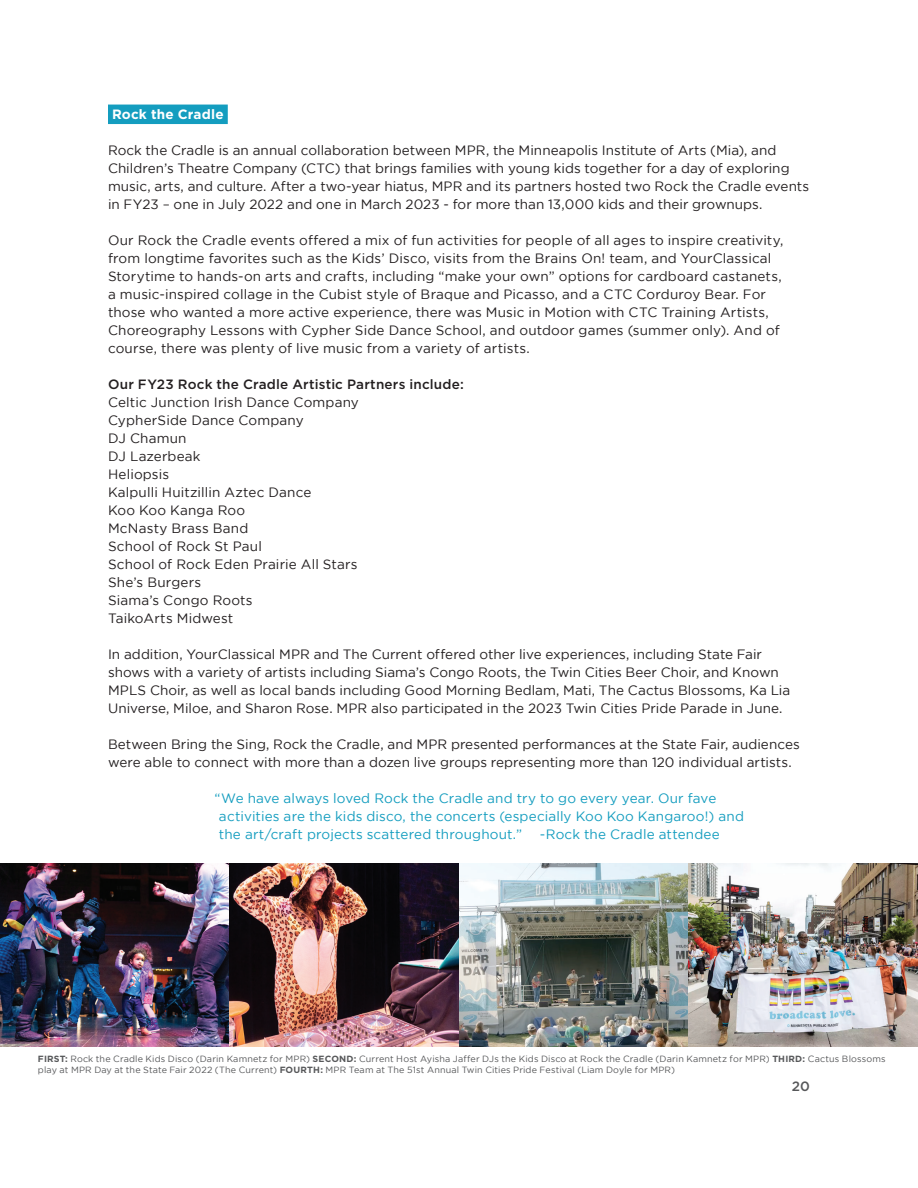
<style>
.page{position:relative;width:918px;height:1188px;background:#fff}
.page>*{position:absolute;margin:0;border:0;box-sizing:border-box;transform-origin:0 0}
.t1{font:13.5px/18px "Gotham";letter-spacing:.005em;color:#231f20}
.t2{font:13.5px/18px "Gotham";letter-spacing:.01em;color:#149dbf}
.t3{font:500 13.5px "Gotham";letter-spacing:.015em;color:#231f20}
.t4{font:700 13.5px "Gotham";letter-spacing:.015em;color:#fff}
.t5{font:500 13.5px "Gotham";color:#57585a}
.t6{font:9px/10.8px "Gotham";letter-spacing:.015em;color:#57585a}
.s1{font-weight:700}
</style>
<div class="page">
<div style="left:108px;top:105px;width:120px;height:19px;background:#149dbf"></div>
<img style="left:0;top:864px;width:230px;height:182px">
<img style="left:230px;top:864px;width:229px;height:182px">
<img style="left:459px;top:864px;width:229px;height:182px">
<img style="left:688px;top:864px;width:230px;height:182px">
<h4 class="t4" style="left:112px;top:105px;width:113px">Rock the Cradle</h4>
<p class="t1" style="left:108px;top:141px;width:703px">Rock the Cradle is an annual collaboration between MPR, the Minneapolis Institute of Arts (Mia), and Children’s Theatre Company (CTC) that brings families with young kids together for a day of exploring music, arts, and culture. After a two-year hiatus, MPR and its partners hosted two Rock the Cradle events in FY23 – one in July 2022 and one in March 2023 - for more than 13,000 kids and their grownups.</p>
<p class="t1" style="left:108px;top:231px;width:677px">Our Rock the Cradle events offered a mix of fun activities for people of all ages to inspire creativity, from longtime favorites such as the Kids’ Disco, visits from the Brains On! team, and YourClassical Storytime to hands-on arts and crafts, including “make your own” options for cardboard castanets, a music-inspired collage in the Cubist style of Braque and Picasso, and a CTC Corduroy Bear. For those who wanted a more active experience, there was Music in Motion with CTC Training Artists, Choreography Lessons with Cypher Side Dance School, and outdoor games (summer only). And of course, there was plenty of live music from a variety of artists.</p>
<h5 class="t3" style="left:108px;top:375px;width:357px">Our FY23 Rock the Cradle Artistic Partners include:</h5>
<p class="t1" style="left:108px;top:393px;width:252px">Celtic Junction Irish Dance Company<br>CypherSide Dance Company<br>DJ Chamun<br>DJ Lazerbeak<br>Heliopsis<br>Kalpulli Huitzillin Aztec Dance<br>Koo Koo Kanga Roo<br>McNasty Brass Band<br>School of Rock St Paul<br>School of Rock Eden Prairie All Stars<br>She’s Burgers<br>Siama’s Congo Roots<br>TaikoArts Midwest</p>
<p class="t1" style="left:108px;top:645px;width:684px">In addition, YourClassical MPR and The Current offered other live experiences, including State Fair shows with a variety of artists including Siama’s Congo Roots, the Twin Cities Beer Choir, and Known MPLS Choir, as well as local bands including Good Morning Bedlam, Mati, The Cactus Blossoms, Ka Lia Universe, Miloe, and Sharon Rose. MPR also participated in the 2023 Twin Cities Pride Parade in June.</p>
<p class="t1" style="left:108px;top:735px;width:693px">Between Bring the Sing, Rock the Cradle, and MPR presented performances at the State Fair, audiences were able to connect with more than a dozen live groups representing more than 120 individual artists.</p>
<p class="t2" style="left:219px;top:789px;width:526px;text-indent:-4px">“We have always loved Rock the Cradle and try to go every year. Our fave activities are the kids disco, the concerts (especially Koo Koo Kangaroo!) and the art/craft projects scattered throughout.”</p>
<p class="t2" style="left:540px;top:825px;width:181px">-Rock the Cradle attendee</p>
<p class="t6" style="left:38px;top:1053px;width:849px"><span class="s1">FIRST:</span> Rock the Cradle Kids Disco (Darin Kamnetz for MPR) <span class="s1">SECOND:</span> Current Host Ayisha Jaffer DJs the Kids Disco at Rock the Cradle (Darin Kamnetz for MPR) <span class="s1">THIRD:</span> Cactus Blossoms play at MPR Day at the State Fair 2022 (The Current) <span class="s1">FOURTH:</span> MPR Team at The 51st Annual Twin Cities Pride Festival (Liam Doyle for MPR)</p>
<p class="t5" style="left:792px;top:1077px;width:20px">20</p>
</div>
